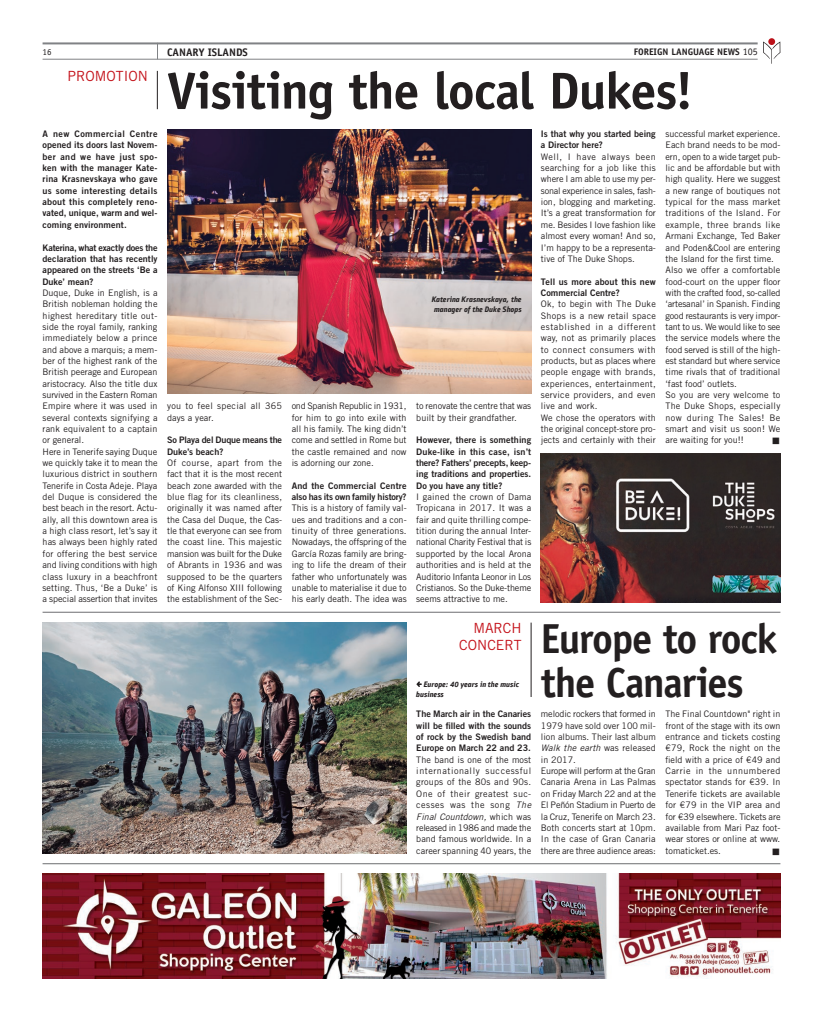
<style>
.page{position:relative;width:823px;height:1021px;background:#fff}
.page>*{position:absolute;margin:0;border:0;box-sizing:border-box;transform-origin:0 0}
.Head_52{font:700 52px "Officina Sans Std";letter-spacing:-.025em;color:#231f20}
.Head_42{font:700 42px/44px "Officina Sans Std";letter-spacing:-.03em;color:#231f20;scale:.96 1}
.Lead-in_Title{font:14px/16.8px "Trade Gothic LT Std";color:#c4121a;text-align:right}
._8_5_body_ind_9_0{font:700 11px "Officina Sans Std";color:#231f20}
.t1{font:700 9.5px "Officina Sans Std";color:#231f20}
._9_Bodytext{font:9px/11.3px "Trade Gothic LT Std";color:#231f20;text-align:justify}
.inititial_9{font:9px/11.3px "Trade Gothic LT Std Bd 2";color:#231f20;text-align:justify}
._9_Bodytext-2{font:9px/11.3px "Trade Gothic LT Std";letter-spacing:.035em;color:#231f20}
.t2{font:9px "Officina Sans Std";color:#231f20}
.caption{font:italic 700 8px "PF Bulletin Sans Pro";color:#231f20;scale:.95 1}
.copytext{font:italic 700 8px "PF Bulletin Sans Pro";color:#231f20;scale:.95 1}
._9_Bodytext-3{font:7px "Zapf Dingbats IT Cby BT";color:#231f20}
.s1{font-weight:400;font-size:10px}
.s2{font-style:italic}
</style>
<div class="page">
<svg style="left:157px;top:44px;width:1px;height:15px"></svg>
<hr style="left:43px;top:59px;width:714px;height:1px;background:#808285">
<hr style="left:43px;top:42px;width:714px;height:2px;background:#808285">
<svg style="left:763px;top:42px;width:17px;height:22px"></svg>
<svg style="left:767px;top:38px;width:7px;height:7px"></svg>
<img style="left:43px;top:873px;width:737px;height:105px">
<hr style="left:43px;top:863px;width:737px;height:1px;background:#6c6d70">
<hr style="left:43px;top:612px;width:737px;height:1px;background:#6c6d70">
<hr style="left:530px;top:622px;width:1px;height:75px;background:#231f20">
<img style="left:43px;top:622px;width:363px;height:231px">
<img style="left:167px;top:130px;width:364px;height:263px">
<img style="left:540px;top:453px;width:240px;height:149px">
<hr style="left:157px;top:71px;width:1px;height:38px;background:#231f20">
<svg style="left:416px;top:681px;width:6px;height:6px"></svg>
<svg style="left:431px;top:296px;width:90px;height:18px;background:#cbc6c6"></svg>
<p class="t2" style="left:43px;top:47px;width:10px">16</p>
<p class="_8_5_body_ind_9_0" style="left:167px;top:45px;width:82px">CANARY ISLANDS</p>
<p class="t1" style="left:633px;top:46px;width:125px">FOREIGN LANGUAGE NEWS <span class="s1">105</span></p>
<p class="Lead-in_Title" style="left:68px;top:67px;width:82px">PROMOTION</p>
<p class="inititial_9" style="left:43px;top:128px;width:116px">A new Commercial Centre opened its doors last Novem&shy;ber and we have just spo&shy;ken with the manager Kate&shy;rina Krasnevskaya who gave us some interesting details about this completely reno&shy;vated, unique, warm and wel&shy;coming environment.</p>
<p class="inititial_9" style="left:43px;top:241px;width:116px">Katerina, what exactly does the declaration that has recently appeared on the streets ‘Be a Duke’ mean?</p>
<p class="_9_Bodytext" style="left:43px;top:287px;width:116px">Duque, Duke in English, is a British nobleman holding the highest hereditary title out&shy;side the royal family, ranking immediately below a prince and above a marquis; a mem&shy;ber of the highest rank of the British peerage and European aristocracy. Also the title dux survived in the Eastern Roman Empire where it was used in several contexts signifying a rank equivalent to a captain or general.</p>
<p class="_9_Bodytext" style="left:43px;top:446px;width:116px">Here in Tenerife saying Duque we quickly take it to mean the luxurious district in southern Tenerife in Costa Adeje. Playa del Duque is considered the best beach in the resort. Actu&shy;ally, all this downtown area is a high class resort, let’s say it has always been highly rated for offering the best service and living conditions with high class luxury in a beachfront setting. Thus, ‘Be a Duke’ is a special assertion that invites</p>
<p class="Head_52" style="left:167px;top:58px;width:527px">Visiting the local Dukes!</p>
<p class="_9_Bodytext-2" style="left:167px;top:400px;width:116px">you to feel special all 365 days a year.</p>
<p class="inititial_9" style="left:167px;top:434px;width:116px">So Playa del Duque means the<br>Duke’s beach?</p>
<p class="_9_Bodytext" style="left:167px;top:457px;width:116px">Of course, apart from the fact that it is the most recent beach zone awarded with the blue flag for its cleanliness, originally it was named after the Casa del Duque, the Cas&shy;tle that everyone can see from the coast line. This majestic mansion was built for the Duke of Abrants in 1936 and was supposed to be the quarters of King Alfonso XIII following the establishment of the Sec-</p>
<p class="_9_Bodytext" style="left:291px;top:400px;width:116px">ond Spanish Republic in 1931, for him to go into exile with all his family. The king didn’t come and settled in Rome but the castle remained and now is adorning our zone.</p>
<p class="inititial_9" style="left:291px;top:479px;width:116px">And the Commercial Centre also has its own family history?</p>
<p class="_9_Bodytext" style="left:291px;top:502px;width:116px">This is a history of family val&shy;ues and traditions and a con&shy;tinuity of three generations.<br>Nowadays, the offspring of the García Rozas family are bring&shy;ing to life the dream of their father who unfortunately was unable to materialise it due to his early death. The idea was</p>
<p class="caption" style="left:473px;top:294px;width:20px">▲■ ❖▲</p>
<p class="caption" style="left:443px;top:304px;width:35px">■ □ ▼</p>
<p class="caption" style="left:489px;top:304px;width:35px">◆ □ ▲</p>
<p class="_9_Bodytext" style="left:416px;top:400px;width:116px">to renovate the centre that was built by their grandfather.</p>
<p class="inititial_9" style="left:416px;top:434px;width:116px">However, there is something Duke-like in this case, isn’t there? Fathers’ precepts, keep&shy;ing traditions and properties.<br>Do you have any title?</p>
<p class="_9_Bodytext" style="left:416px;top:491px;width:116px">I gained the crown of Dama Tropicana in 2017. It was a fair and quite thrilling compe&shy;tition during the annual Inter&shy;national Charity Festival that is supported by the local Arona authorities and is held at the Auditorio Infanta Leonor in Los Cristianos. So the Duke-theme seems attractive to me.</p>
<p class="copytext" style="left:420px;top:689px;width:26px">◆▲■ ▲▲</p>
<p class="Lead-in_Title" style="left:459px;top:619px;width:64px">MARCH<br>CONCERT</p>
<p class="copytext" style="left:474px;top:679px;width:18px">▲ ■ ▼</p>
<p class="inititial_9" style="left:416px;top:708px;width:116px">The March air in the Canaries will be filled with the sounds of rock by the Swedish band Europe on March 22 and 23.</p>
<p class="_9_Bodytext" style="left:416px;top:753px;width:116px">The band is one of the most internationally successful groups of the 80s and 90s.<br>One of their greatest suc&shy;cesses was the song <span class="s2">The Final Countdown,</span> which was released in 1986 and made the band famous worldwide. In a career spanning 40 years, the</p>
<p class="inititial_9" style="left:540px;top:128px;width:116px">Is that why you started being a Director here?</p>
<p class="_9_Bodytext" style="left:540px;top:151px;width:116px">Well, I have always been searching for a job like this where I am able to use my per&shy;sonal experience in sales, fash&shy;ion, blogging and marketing.<br>It’s a great transformation for me. Besides I love fashion like almost every woman! And so, I’m happy to be a representa&shy;tive of The Duke Shops.</p>
<p class="inititial_9" style="left:540px;top:275px;width:116px">Tell us more about this new<br>Commercial Centre?</p>
<p class="_9_Bodytext" style="left:540px;top:298px;width:116px">Ok, to begin with The Duke Shops is a new retail space established in a different way, not as primarily places to connect consumers with products, but as places where people engage with brands, experiences, entertainment, service providers, and even live and work.</p>
<p class="_9_Bodytext" style="left:540px;top:412px;width:116px">We chose the operators with the original concept-store pro&shy;jects and certainly with their</p>
<p class="_9_Bodytext" style="left:665px;top:128px;width:116px">successful market experience.<br>Each brand needs to be mod&shy;ern, open to a wide target pub&shy;lic and be affordable but with high quality. Here we suggest a new range of boutiques not typical for the mass market traditions of the Island. For example, three brands like Armani Exchange, Ted Baker and Poden&amp;Cool are entering the Island for the first time.</p>
<p class="_9_Bodytext" style="left:665px;top:264px;width:116px">Also we offer a comfortable food-court on the upper floor with the crafted food, so-called ‘artesanal’ in Spanish. Finding good restaurants is very impor&shy;tant to us. We would like to see the service models where the food served is still of the high&shy;est standard but where service time rivals that of traditional ‘fast food’ outlets.</p>
<p class="_9_Bodytext" style="left:665px;top:389px;width:116px">So you are very welcome to The Duke Shops, especially now during The Sales! Be smart and visit us soon! We are waiting for you!!</p>
<p class="_9_Bodytext-3" style="left:772px;top:438px;width:8px">■</p>
<p class="Head_42" style="left:540px;top:616px;width:248px">Europe to rock the Canaries</p>
<p class="_9_Bodytext" style="left:540px;top:708px;width:116px">melodic rockers that formed in 1979 have sold over 100 mil&shy;lion albums. Their last album <span class="s2">Walk the earth</span> was released in 2017.</p>
<p class="_9_Bodytext" style="left:540px;top:765px;width:116px">Europe will perform at the Gran Canaria Arena in Las Palmas on Friday March 22 and at the El Peñón Stadium in Puerto de la Cruz, Tenerife on March 23.<br>Both concerts start at 10pm.<br>In the case of Gran Canaria there are three audience areas:</p>
<p class="_9_Bodytext" style="left:665px;top:708px;width:116px">The Final Countdown" right in front of the stage with its own entrance and tickets costing €79, Rock the night on the field with a price of €49 and Carrie in the unnumbered spectator stands for €39. In Tenerife tickets are available for €79 in the VIP area and for €39 elsewhere. Tickets are available from Mari Paz foot&shy;wear stores or online at www. tomaticket.es.</p>
<p class="_9_Bodytext-3" style="left:772px;top:847px;width:8px">■</p>
</div>
